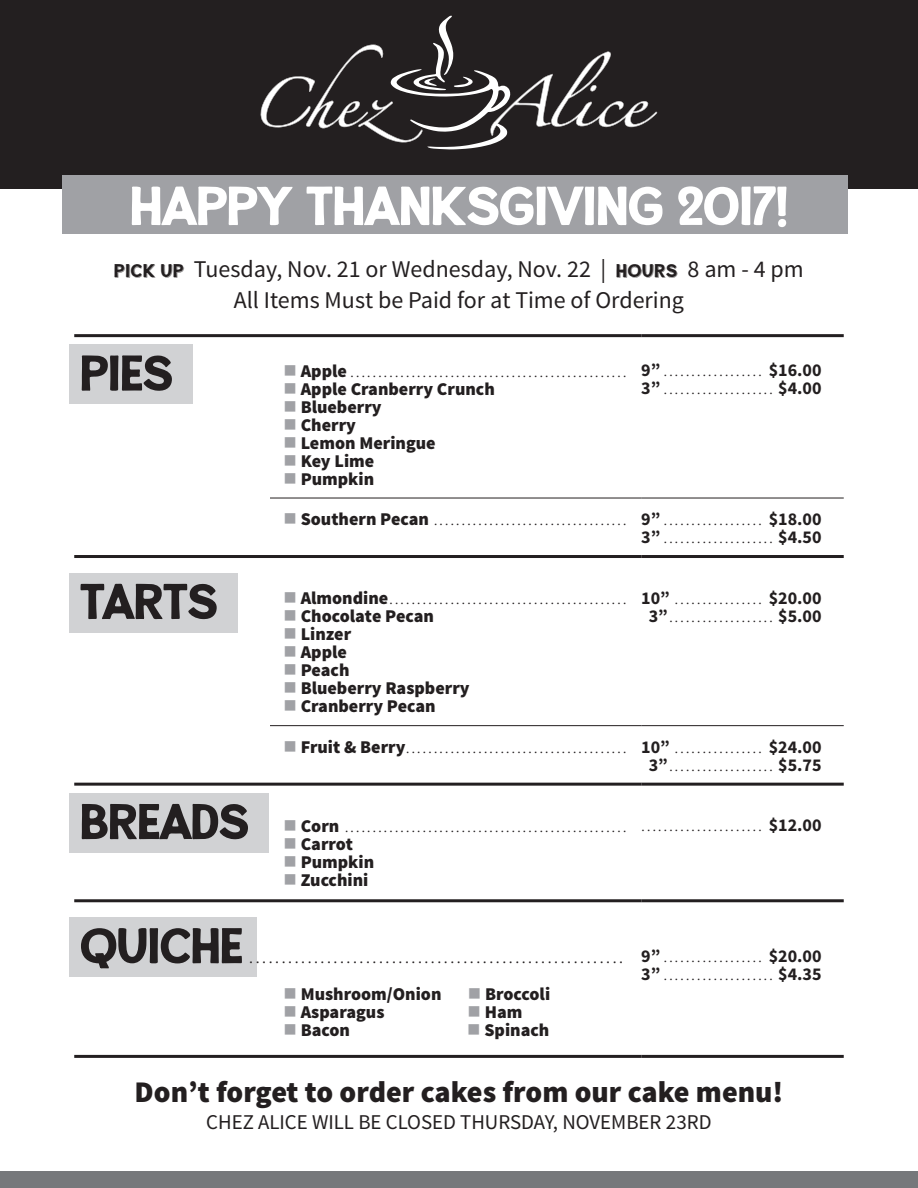
<style>
.page{position:relative;width:918px;height:1188px;background:#fff}
.page>*{position:absolute;margin:0;border:0;box-sizing:border-box;transform-origin:0 0}
.t1{font:900 71.4px "Alfons Display";color:#fff}
.t2{font:900 65.25px "Alfons Display";color:#231f20}
.t3{font:900 30px "Source Sans Pro";color:#231f20}
.t4{font:24px/30.8px "Source Sans Pro";color:#231f20;text-align:center}
.t5{font:300 21px "Source Sans Pro";color:#231f20}
.t6{font:21px "Source Sans Pro";color:#231f20}
.t7{font:300 18px/18px "Source Sans Pro";color:#231f20;text-align:right}
.t8{font:900 18px "Source Sans Pro";color:#231f20}
.s1{font-family:"Alfons Display Black S"}
.s2{color:#a0a1a5}
.s3{font-weight:900}
.s4{font-weight:700}
.s5{font-weight:700;font-size:18px}
.s6{font-size:18px}
</style>
<div class="page">
<div style="left:0;top:0;width:918px;height:189px;background:#231f20"></div>
<svg style="left:260px;top:16px;width:397px;height:133px"></svg>
<div style="left:0;top:1172px;width:918px;height:16px;background:#76787b"></div>
<div style="left:62px;top:175px;width:785px;height:59px;background:#a0a1a5"></div>
<hr style="left:74px;top:555px;width:196px;height:3px;background:#231f20">
<hr style="left:270px;top:555px;width:371px;height:3px;background:#231f20">
<hr style="left:641px;top:555px;width:203px;height:3px;background:#231f20">
<hr style="left:270px;top:783px;width:371px;height:3px;background:#231f20">
<hr style="left:641px;top:783px;width:203px;height:3px;background:#231f20">
<hr style="left:270px;top:899px;width:371px;height:3px;background:#231f20">
<hr style="left:641px;top:899px;width:203px;height:3px;background:#231f20">
<hr style="left:74px;top:783px;width:196px;height:3px;background:#231f20">
<hr style="left:74px;top:899px;width:196px;height:3px;background:#231f20">
<hr style="left:74px;top:1055px;width:196px;height:3px;background:#231f20">
<hr style="left:270px;top:1055px;width:371px;height:3px;background:#231f20">
<hr style="left:641px;top:1055px;width:203px;height:3px;background:#231f20">
<hr style="left:270px;top:498px;width:371px;height:1px;background:#231f20">
<hr style="left:641px;top:498px;width:203px;height:1px;background:#231f20">
<hr style="left:270px;top:725px;width:371px;height:1px;background:#231f20">
<hr style="left:641px;top:725px;width:203px;height:1px;background:#231f20">
<hr style="left:74px;top:334px;width:196px;height:3px;background:#231f20">
<hr style="left:270px;top:334px;width:371px;height:3px;background:#231f20">
<hr style="left:641px;top:334px;width:203px;height:3px;background:#231f20">
<div style="left:69px;top:344px;width:124px;height:60px;background:#d1d2d4"></div>
<div style="left:69px;top:573px;width:169px;height:60px;background:#d1d2d4"></div>
<div style="left:69px;top:793px;width:200px;height:60px;background:#d1d2d4"></div>
<div style="left:69px;top:917px;width:188px;height:60px;background:#d1d2d4"></div>
<h1 class="t1" style="left:130px;top:168px;width:659px">HAPPY THANKSGIVING 2017!</h1>
<h3 class="t4" style="left:114px;top:254px;width:691px"><span class="s1">Pick up</span> Tuesday, Nov. 21 or Wednesday, Nov. 22 | <span class="s1">Hours</span> 8 am - 4 pm<br>All Items Must be Paid for at Time of Ordering</h3>
<h2 class="t2" style="left:80px;top:338px;width:94px">PIES</h2>
<p class="t7" style="left:284px;top:362px;width:345px"><span class="s2">■</span> <span class="s3">Apple</span>..................................................</p>
<p class="t8" style="left:284px;top:377px;width:213px"><span class="s2">■</span> Apple Cranberry Crunch</p>
<p class="t8" style="left:284px;top:395px;width:100px"><span class="s2">■</span> Blueberry</p>
<p class="t8" style="left:284px;top:413px;width:74px"><span class="s2">■</span> Cherry</p>
<p class="t8" style="left:284px;top:431px;width:154px"><span class="s2">■</span> Lemon Meringue</p>
<p class="t8" style="left:284px;top:449px;width:92px"><span class="s2">■</span> Key Lime</p>
<p class="t8" style="left:284px;top:467px;width:92px"><span class="s2">■</span> Pumpkin</p>
<p class="t7" style="left:641px;top:361px;width:182px;text-align:left"><span class="s4">9”</span>.................. <span class="s4">$16.00<br>3”</span>.................... <span class="s4">$4.00</span></p>
<p class="t7" style="left:284px;top:511px;width:540px;line-height:17.5px"><span class="s2">■</span> <span class="s3">Southern Pecan</span> ................................... <span class="s4">9”</span>.................. <span class="s4">$18.00<br>3”</span>.................... <span class="s4">$4.50</span></p>
<h2 class="t2" style="left:80px;top:566px;width:139px">TARTS</h2>
<p class="t7" style="left:284px;top:589px;width:345px"><span class="s2">■</span> <span class="s3">Almondine</span>...........................................</p>
<p class="t8" style="left:284px;top:604px;width:152px"><span class="s2">■</span> Chocolate Pecan</p>
<p class="t8" style="left:284px;top:622px;width:69px"><span class="s2">■</span> Linzer</p>
<p class="t8" style="left:284px;top:640px;width:65px"><span class="s2">■</span> Apple</p>
<p class="t8" style="left:284px;top:658px;width:68px"><span class="s2">■</span> Peach</p>
<p class="t8" style="left:284px;top:676px;width:188px"><span class="s2">■</span> Blueberry Raspberry</p>
<p class="t8" style="left:284px;top:694px;width:154px"><span class="s2">■</span> Cranberry Pecan</p>
<p class="t7" style="left:641px;top:589px;width:182px;text-align:center"><span class="s4">10”</span> ................ <span class="s4">$20.00<br>3”</span>................... <span class="s4">$5.00</span></p>
<h2 class="t2" style="left:80px;top:787px;width:170px">BREADS</h2>
<p class="t7" style="left:284px;top:738px;width:540px;line-height:17.5px"><span class="s2">■</span> <span class="s3">Fruit &amp; Berry</span>........................................ <span class="s4">10”</span> ................ <span class="s4">$24.00<br>3”</span>................... <span class="s4">$5.75</span></p>
<p class="t7" style="left:284px;top:817px;width:345px"><span class="s2">■</span> <span class="s3">Corn</span> ...................................................</p>
<p class="t8" style="left:284px;top:832px;width:71px"><span class="s2">■</span> Carrot</p>
<p class="t8" style="left:284px;top:850px;width:92px"><span class="s2">■</span> Pumpkin</p>
<p class="t8" style="left:284px;top:868px;width:86px"><span class="s2">■</span> Zucchini</p>
<p class="t7" style="left:641px;top:817px;width:182px">...................... <span class="s4">$12.00</span></p>
<h2 class="t2" style="left:80px;top:911px;width:164px">QUICHE</h2>
<p class="t5" style="left:249px;top:943px;width:574px">.......................................................... <span class="s5">9”</span><span class="s6">..................</span> <span class="s5">$20.00</span></p>
<p class="t7" style="left:641px;top:965px;width:182px"><span class="s4">3”</span>.................... <span class="s4">$4.35</span></p>
<p class="t8" style="left:284px;top:982px;width:160px"><span class="s2">■</span> Mushroom/Onion</p>
<p class="t8" style="left:468px;top:982px;width:84px"><span class="s2">■</span> Broccoli</p>
<p class="t8" style="left:284px;top:1000px;width:102px"><span class="s2">■</span> Asparagus</p>
<p class="t8" style="left:468px;top:1000px;width:56px"><span class="s2">■</span> Ham</p>
<p class="t8" style="left:284px;top:1018px;width:68px"><span class="s2">■</span> Bacon</p>
<p class="t8" style="left:467px;top:1018px;width:84px"><span class="s2">■</span> Spinach</p>
<h3 class="t3" style="left:135px;top:1072px;width:650px">Don’t forget to order cakes from our cake menu!</h3>
<p class="t6" style="left:206px;top:1109px;width:507px">CHEZ ALICE WILL BE CLOSED THURSDAY, NOVEMBER 23RD</p>
</div>
